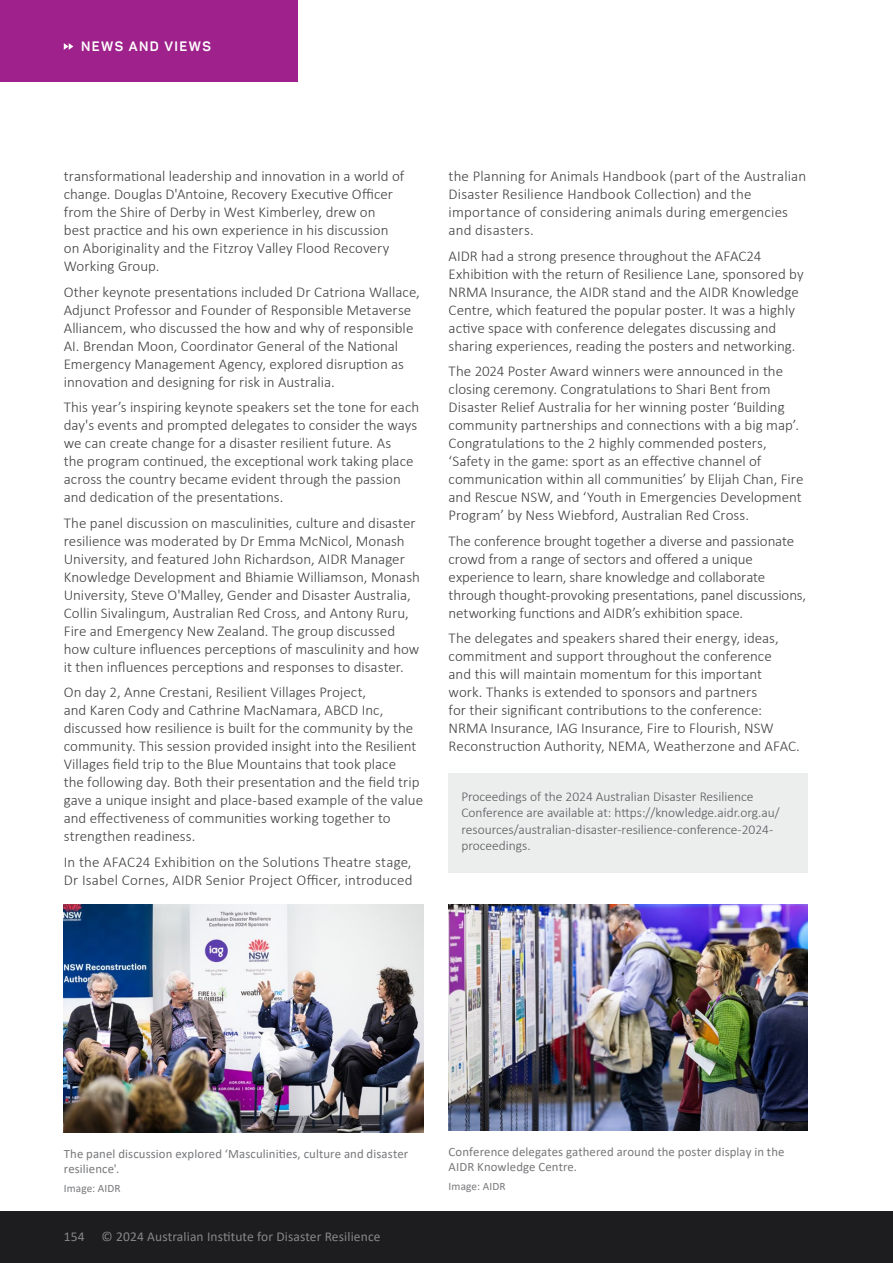
<style>
.page{position:relative;width:893px;height:1263px;background:#fff}
.page>*{position:absolute;margin:0;border:0;box-sizing:border-box;transform-origin:0 0}
.t1{font:300 15px/18px "Calibri";color:#414042}
.t2{font:300 13.5px/16.5px "Calibri";color:#58595b}
.t3{font:13.5px "Calibri";letter-spacing:.01em;color:#868788}
.t4{font:700 13.5px "Panton";letter-spacing:.11em;color:#fff}
.t5{font:12.75px/15px "Calibri";letter-spacing:.01em;color:#77787b}
.t6{font:11.25px "Calibri";letter-spacing:.01em;color:#77787b}
</style>
<div class="page">
<div style="left:0;top:1212px;width:893px;height:51px;background:#1d1d1f"></div>
<div style="left:0;top:0;width:298px;height:81px;background:#9f218b"></div>
<svg style="left:64px;top:43px;width:9px;height:7px"></svg>
<div style="left:449px;top:773px;width:359px;height:99px;background:#eceded"></div>
<img style="left:64px;top:905px;width:359px;height:227px">
<img style="left:449px;top:905px;width:359px;height:226px">
<p class="t4" style="left:81px;top:38px;width:131px">NEWS AND VIEWS</p>
<p class="t1" style="left:64px;top:167px;width:342px">transformational leadership and innovation in a world of change. Douglas D'Antoine, Recovery Executive Officer from the Shire of Derby in West Kimberley, drew on best practice and his own experience in his discussion on Aboriginality and the Fitzroy Valley Flood Recovery Working Group.</p>
<p class="t1" style="left:64px;top:283px;width:358px">Other keynote presentations included Dr Catriona Wallace, Adjunct Professor and Founder of Responsible Metaverse Alliancem, who discussed the how and why of responsible AI. Brendan Moon, Coordinator General of the National Emergency Management Agency, explored disruption as innovation and designing for risk in Australia.</p>
<p class="t1" style="left:64px;top:398px;width:357px">This year’s inspiring keynote speakers set the tone for each day's events and prompted delegates to consider the ways we can create change for a disaster resilient future. As<br>the program continued, the exceptional work taking place across the country became evident through the passion and dedication of the presentations.</p>
<p class="t1" style="left:64px;top:514px;width:358px">The panel discussion on masculinities, culture and disaster resilience was moderated by Dr Emma McNicol, Monash University, and featured John Richardson, AIDR Manager Knowledge Development and Bhiamie Williamson, Monash University, Steve O'Malley, Gender and Disaster Australia, Collin Sivalingum, Australian Red Cross, and Antony Ruru, Fire and Emergency New Zealand. The group discussed how culture influences perceptions of masculinity and how it then influences perceptions and responses to disaster.</p>
<p class="t1" style="left:64px;top:683px;width:361px">On day 2, Anne Crestani, Resilient Villages Project,<br>and Karen Cody and Cathrine MacNamara, ABCD Inc, discussed how resilience is built for the community by the community. This session provided insight into the Resilient Villages field trip to the Blue Mountains that took place<br>the following day. Both their presentation and the field trip gave a unique insight and place-based example of the value and effectiveness of communities working together to strengthen readiness.</p>
<p class="t1" style="left:64px;top:852px;width:350px">In the AFAC24 Exhibition on the Solutions Theatre stage,<br>Dr Isabel Cornes, AIDR Senior Project Officer, introduced</p>
<p class="t1" style="left:449px;top:167px;width:359px">the Planning for Animals Handbook (part of the Australian Disaster Resilience Handbook Collection) and the importance of considering animals during emergencies and disasters.</p>
<p class="t1" style="left:449px;top:247px;width:357px">AIDR had a strong presence throughout the AFAC24<br>Exhibition with the return of Resilience Lane, sponsored by NRMA Insurance, the AIDR stand and the AIDR Knowledge Centre, which featured the popular poster. It was a highly active space with conference delegates discussing and sharing experiences, reading the posters and networking.</p>
<p class="t1" style="left:449px;top:362px;width:356px">The 2024 Poster Award winners were announced in the closing ceremony. Congratulations to Shari Bent from Disaster Relief Australia for her winning poster ‘Building community partnerships and connections with a big map’.<br>Congratulations to the 2 highly commended posters, ‘Safety in the game: sport as an effective channel of communication within all communities’ by Elijah Chan, Fire and Rescue NSW, and ‘Youth in Emergencies Development Program’ by Ness Wiebford, Australian Red Cross.</p>
<p class="t1" style="left:449px;top:532px;width:359px">The conference brought together a diverse and passionate crowd from a range of sectors and offered a unique experience to learn, share knowledge and collaborate through thought-provoking presentations, panel discussions, networking functions and AIDR’s exhibition space.</p>
<p class="t1" style="left:449px;top:629px;width:353px">The delegates and speakers shared their energy, ideas, commitment and support throughout the conference<br>and this will maintain momentum for this important<br>work. Thanks is extended to sponsors and partners<br>for their significant contributions to the conference:<br>NRMA Insurance, IAG Insurance, Fire to Flourish, NSW Reconstruction Authority, NEMA, Weatherzone and AFAC.</p>
<p class="t2" style="left:461px;top:788px;width:320px">Proceedings of the 2024 Australian Disaster Resilience Conference are available at: https://knowledge.aidr.org.au/ resources/australian-disaster-resilience-conference-2024- proceedings.</p>
<p class="t5" style="left:64px;top:1145px;width:346px">The panel discussion explored ‘Masculinities, culture and disaster resilience'.</p>
<p class="t6" style="left:64px;top:1180px;width:58px">Image: AIDR</p>
<p class="t3" style="left:64px;top:1227px;width:22px">154</p>
<p class="t3" style="left:102px;top:1227px;width:280px">© 2024 Australian Institute for Disaster Resilience</p>
<p class="t5" style="left:449px;top:1144px;width:337px">Conference delegates gathered around the poster display in the<br>AIDR Knowledge Centre.</p>
<p class="t6" style="left:449px;top:1179px;width:58px">Image: AIDR</p>
</div>
